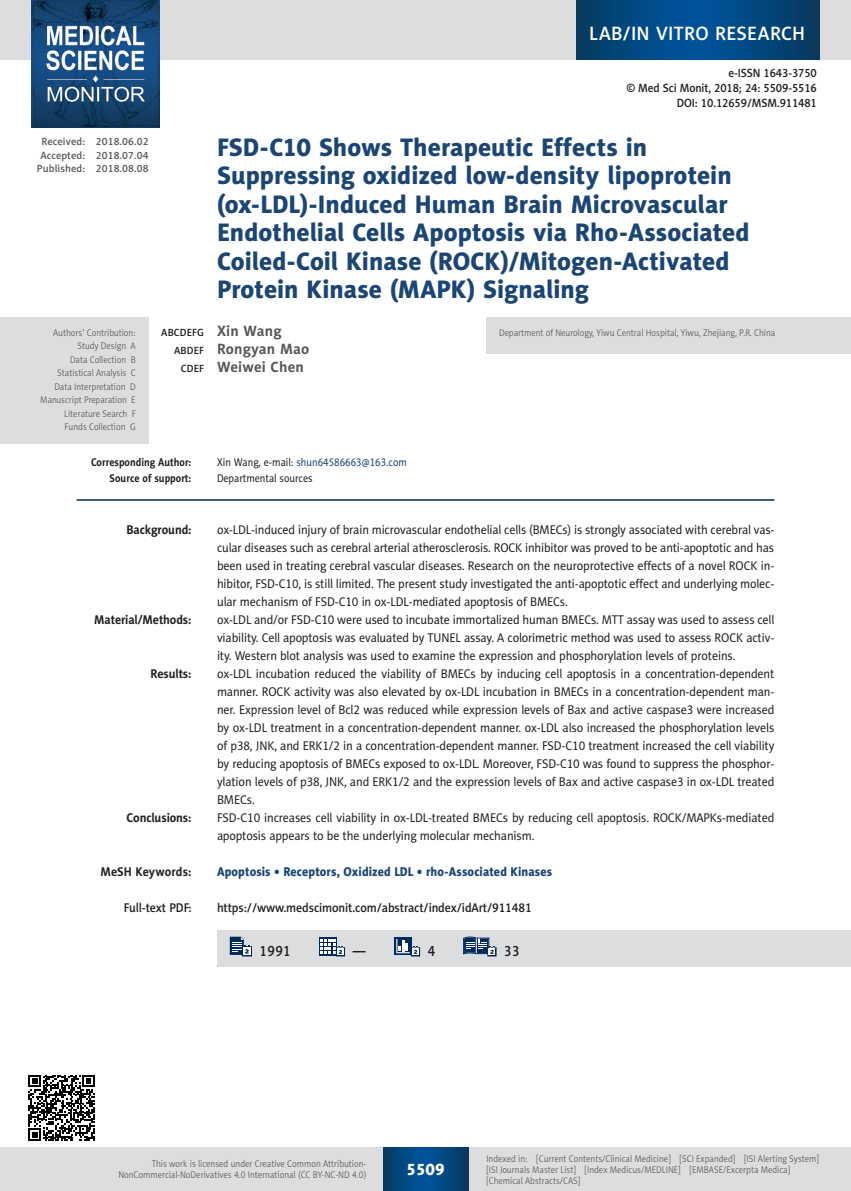
<style>
.page{position:relative;width:851px;height:1191px;background:#fff}
.page>*{position:absolute;margin:0;border:0;box-sizing:border-box;transform-origin:0 0}
.MSM_Tytul{font:25.5px/28.5px "Naomi Sans EFN Heavy";color:#1a4574}
.t1{font:19.5px "Naomi Sans EFN Medium";letter-spacing:.01em;color:#fff}
.t2{font:16.5px "Naomi Sans EFN Heavy";color:#fff}
.MSM_Autorzy{font:700 15px "Naomi Sans EFN";letter-spacing:.01em;color:#57585a}
.MSM_dane{font:15px "Naomi Sans EFN Medium";letter-spacing:.03em;color:#231f20;scale:.9 1}
.MSM_Summary_body{font:12.75px/18px "Naomi Sans EFN";letter-spacing:-.01em;color:#231f20;text-align:justify;scale:.95 1}
.MSM_full_text_pdf{font:12.75px "Naomi Sans EFN Medium";letter-spacing:-.01em;color:#231f20;scale:.95 1}
.MSM_keywords{font:12.75px "Naomi Sans EFN Heavy";letter-spacing:.01em;color:#1a4574;scale:.95 1}
.MSM_Summary_body-2{font:700 12.75px "Naomi Sans EFN";letter-spacing:-.01em;color:#231f20;scale:.95 1}
.MSM_keywords-2{font:700 12.75px "Naomi Sans EFN";letter-spacing:.005em;color:#231f20;scale:.95 1}
.MSM_full_text_pdf-2{font:12px "Naomi Sans EFN Medium";letter-spacing:-.01em;color:#231f20;scale:.95 1}
.MSM_Adres{font:11.25px "Naomi Sans EFN";color:#1a4574;scale:.9 1}
.MSM_Adres-2{font:700 11.25px "Naomi Sans EFN";color:#231f20;scale:.9 1}
.MSM_Support{font:11.25px "Naomi Sans EFN";color:#231f20;scale:.9 1}
.MSM_Support-2{font:700 11.25px "Naomi Sans EFN";color:#231f20;scale:.9 1}
.t3{font:10.5px "Naomi Sans EFN Medium";letter-spacing:.01em;color:#57585a}
.MSM_Autorzy-2{font:10.5px "Naomi Sans EFN Medium";letter-spacing:.01em;color:#231f20}
.MSM_Afiliacja{font:9.75px/11.2px "Naomi Sans EFN Light";color:#57585a;scale:.9 1}
.s1{font-family:"Naomi Sans EFN";font-weight:700;font-size:15px;color:#57585a}
.s2{font-family:"Naomi Sans EFN Medium";font-weight:400;font-size:10.5px;color:#231f20}
.s3{color:#231f20}
</style>
<div class="page">
<div style="left:217px;top:930px;width:633px;height:36px;background:#dcdddf"></div>
<svg style="left:230px;top:936px;width:22px;height:20px"></svg>
<div style="left:319px;top:937px;width:17px;height:18px;background:#00295c"></div>
<svg style="left:320px;top:938px;width:25px;height:18px"></svg>
<div style="left:394px;top:937px;width:18px;height:18px;background:#00295c"></div>
<svg style="left:396px;top:939px;width:24px;height:17px"></svg>
<svg style="left:463px;top:936px;width:33px;height:20px"></svg>
<hr style="left:77px;top:499px;width:697px;height:2px;background:#00295c">
<div style="left:0;top:318px;width:148px;height:126px;background:#dcdddf"></div>
<div style="left:486px;top:318px;width:364px;height:36px;background:#dcdddf"></div>
<svg style="left:28px;top:1075px;width:67px;height:66px"></svg>
<div style="left:0;top:1148px;width:850px;height:43px;background:#dcdddf"></div>
<svg style="left:383px;top:1147px;width:85px;height:43px;background:#02477e"></svg>
<div style="left:0;top:0;width:850px;height:60px;background:#dcdddf"></div>
<img style="left:32px;top:0;width:127px;height:128px">
<svg style="left:576px;top:0;width:243px;height:60px;background:#02477e"></svg>
<h2 class="t1" style="left:589px;top:22px;width:217px">LAB/IN VITRO RESEARCH</h2>
<p class="t3" style="left:41px;top:136px;width:109px">Received: 2018.06.02</p>
<p class="t3" style="left:40px;top:149px;width:110px">Accepted: 2018.07.04</p>
<p class="t3" style="left:37px;top:163px;width:113px">Published: 2018.08.08</p>
<p class="MSM_Afiliacja" style="left:53px;top:327px;width:93px">Authors’ Contribution:</p>
<p class="MSM_Afiliacja" style="left:77px;top:340px;width:66px">Study Design A</p>
<p class="MSM_Afiliacja" style="left:70px;top:354px;width:74px">Data Collection B</p>
<p class="MSM_Afiliacja" style="left:57px;top:367px;width:89px">Statistical Analysis C</p>
<p class="MSM_Afiliacja" style="left:54px;top:381px;width:92px">Data Interpretation D</p>
<p class="MSM_Afiliacja" style="left:40px;top:394px;width:107px">Manuscript Preparation E</p>
<p class="MSM_Afiliacja" style="left:64px;top:408px;width:81px">Literature Search F</p>
<p class="MSM_Afiliacja" style="left:65px;top:421px;width:80px">Funds Collection G</p>
<p class="MSM_full_text_pdf-2" style="left:728px;top:66px;width:95px">e-ISSN 1643-3750</p>
<p class="MSM_full_text_pdf-2" style="left:626px;top:81px;width:202px">© Med Sci Monit, 2018; 24: 5509-5516</p>
<p class="MSM_full_text_pdf-2" style="left:676px;top:96px;width:149px">DOI: 10.12659/MSM.911481</p>
<p class="MSM_Tytul" style="left:217px;top:132px;width:534px">FSD-C10 Shows Therapeutic Effects in Suppressing oxidized low-density lipoprotein (ox-LDL)-Induced Human Brain Microvascular Endothelial Cells Apoptosis via Rho-Associated Coiled-Coil Kinase (ROCK)/Mitogen-Activated Protein Kinase (MAPK) Signaling</p>
<p class="MSM_Autorzy-2" style="left:161px;top:326px;width:122px">ABCDEFG <span class="s1">Xin Wang</span></p>
<p class="MSM_Autorzy" style="left:174px;top:340px;width:136px"><span class="s2">ABDEF</span> Rongyan Mao</p>
<p class="MSM_Autorzy" style="left:181px;top:358px;width:124px"><span class="s2">CDEF</span> Weiwei Chen</p>
<p class="MSM_Afiliacja" style="left:499px;top:327px;width:308px">Department of Neurology, Yiwu Central Hospital, Yiwu, Zhejiang, P.R. China</p>
<p class="MSM_Adres-2" style="left:91px;top:456px;width:113px">Corresponding Author:</p>
<p class="MSM_Adres" style="left:217px;top:456px;width:212px"><span class="s3">Xin Wang, e-mail:</span> shun64586663@163.com</p>
<p class="MSM_Support-2" style="left:110px;top:472px;width:92px">Source of support:</p>
<p class="MSM_Support" style="left:217px;top:472px;width:108px">Departmental sources</p>
<p class="MSM_Summary_body-2" style="left:126px;top:522px;width:70px">Background:</p>
<p class="MSM_Summary_body" style="left:217px;top:521px;width:588px">ox-LDL-induced injury of brain microvascular endothelial cells (BMECs) is strongly associated with cerebral vas&shy;cular diseases such as cerebral arterial atherosclerosis. ROCK inhibitor was proved to be anti-apoptotic and has been used in treating cerebral vascular diseases. Research on the neuroprotective effects of a novel ROCK in&shy;hibitor, FSD-C10, is still limited. The present study investigated the anti-apoptotic effect and underlying molec&shy;ular mechanism of FSD-C10 in ox-LDL-mediated apoptosis of BMECs.</p>
<p class="MSM_Summary_body-2" style="left:94px;top:612px;width:104px">Material/Methods:</p>
<p class="MSM_Summary_body" style="left:217px;top:611px;width:588px">ox-LDL and/or FSD-C10 were used to incubate immortalized human BMECs. MTT assay was used to assess cell viability. Cell apoptosis was evaluated by TUNEL assay. A colorimetric method was used to assess ROCK activ&shy;ity. Western blot analysis was used to examine the expression and phosphorylation levels of proteins.</p>
<p class="MSM_Summary_body-2" style="left:150px;top:666px;width:45px">Results:</p>
<p class="MSM_Summary_body" style="left:217px;top:665px;width:588px">ox-LDL incubation reduced the viability of BMECs by inducing cell apoptosis in a concentration-dependent manner. ROCK activity was also elevated by ox-LDL incubation in BMECs in a concentration-dependent man&shy;ner. Expression level of Bcl2 was reduced while expression levels of Bax and active caspase3 were increased by ox-LDL treatment in a concentration-dependent manner. ox-LDL also increased the phosphorylation levels of p38, JNK, and ERK1/2 in a concentration-dependent manner. FSD-C10 treatment increased the cell viability by reducing apoptosis of BMECs exposed to ox-LDL. Moreover, FSD-C10 was found to suppress the phosphor&shy;ylation levels of p38, JNK, and ERK1/2 and the expression levels of Bax and active caspase3 in ox-LDL treated BMECs.</p>
<p class="MSM_Summary_body-2" style="left:127px;top:810px;width:70px">Conclusions:</p>
<p class="MSM_Summary_body" style="left:217px;top:809px;width:588px">FSD-C10 increases cell viability in ox-LDL-treated BMECs by reducing cell apoptosis. ROCK/MAPKs-mediated apoptosis appears to be the underlying molecular mechanism.</p>
<p class="MSM_keywords-2" style="left:100px;top:864px;width:97px">MeSH Keywords:</p>
<p class="MSM_keywords" style="left:217px;top:864px;width:354px">Apoptosis • Receptors, Oxidized LDL • rho-Associated Kinases</p>
<p class="MSM_full_text_pdf" style="left:124px;top:900px;width:73px">Full-text PDF:</p>
<p class="MSM_full_text_pdf" style="left:217px;top:900px;width:333px">https://www.medscimonit.com/abstract/index/idArt/911481</p>
<p class="MSM_dane" style="left:259px;top:942px;width:36px">1991</p>
<p class="MSM_dane" style="left:352px;top:942px;width:16px">—</p>
<p class="MSM_dane" style="left:427px;top:942px;width:10px">4</p>
<p class="MSM_dane" style="left:504px;top:942px;width:19px">33</p>
<p class="MSM_Afiliacja" style="left:118px;top:1158px;width:277px;text-align:right">This work is licensed under Creative Common Attribution-<br>NonCommercial-NoDerivatives 4.0 International (CC BY-NC-ND 4.0)</p>
<p class="t2" style="left:406px;top:1159px;width:40px">5509</p>
<p class="MSM_Afiliacja" style="left:486px;top:1152px;width:371px">Indexed in: [Current Contents/Clinical Medicine] [SCI Expanded] [ISI Alerting System] [ISI Journals Master List] [Index Medicus/MEDLINE] [EMBASE/Excerpta Medica] [Chemical Abstracts/CAS]</p>
</div>
